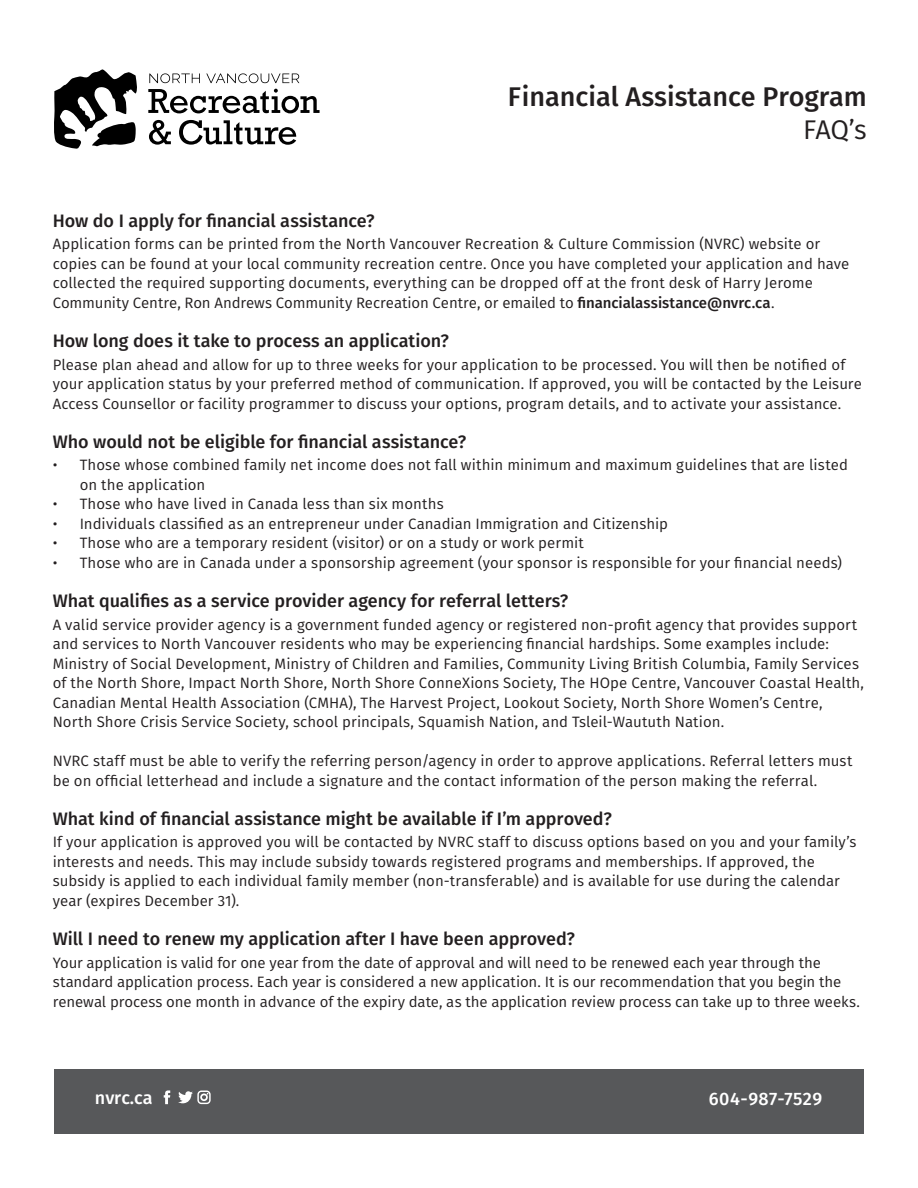
<style>
.page{position:relative;width:918px;height:1188px;background:#fff}
.page>*{position:absolute;margin:0;border:0;box-sizing:border-box;transform-origin:0 0}
.t1{font:500 27px "Fira Sans";color:#231f20}
.t2{font:27px "Fira Sans";color:#231f20}
.t3{font:500 18px "Fira Sans";letter-spacing:-.005em;color:#231f20}
.t4{font:500 18px "Fira Sans";letter-spacing:.025em;color:#fff}
.t5{font:15px/19.5px "Fira Sans";color:#231f20}
.s1{font-weight:500}
</style>
<div class="page">
<svg style="left:149px;top:73px;width:51px;height:10px"></svg>
<svg style="left:206px;top:73px;width:93px;height:10px"></svg>
<svg style="left:148px;top:89px;width:172px;height:24px"></svg>
<svg style="left:149px;top:120px;width:22px;height:25px"></svg>
<svg style="left:179px;top:120px;width:117px;height:25px"></svg>
<svg style="left:54px;top:69px;width:83px;height:80px"></svg>
<div style="left:54px;top:1069px;width:810px;height:65px;background:#57585a"></div>
<svg style="left:164px;top:1090px;width:6px;height:14px"></svg>
<svg style="left:178px;top:1091px;width:33px;height:13px"></svg>
<h1 class="t1" style="left:508px;top:75px;width:360px">Financial Assistance Program</h1>
<h1 class="t2" style="left:803px;top:109px;width:65px">FAQ’s</h1>
<p class="t3" style="left:53px;top:206px;width:323px">How do I apply for financial assistance?</p>
<p class="t5" style="left:53px;top:234px;width:798px">Application forms can be printed from the North Vancouver Recreation &amp; Culture Commission (NVRC) website or copies can be found at your local community recreation centre. Once you have completed your application and have collected the required supporting documents, everything can be dropped off at the front desk of Harry Jerome Community Centre, Ron Andrews Community Recreation Centre, or emailed to <span class="s1">financialassistance@nvrc.ca</span>.</p>
<p class="t3" style="left:53px;top:326px;width:398px">How long does it take to process an application?</p>
<p class="t5" style="left:53px;top:354px;width:811px">Please plan ahead and allow for up to three weeks for your application to be processed. You will then be notified of your application status by your preferred method of communication. If approved, you will be contacted by the Leisure<br>Access Counsellor or facility programmer to discuss your options, program details, and to activate your assistance.</p>
<p class="t3" style="left:53px;top:427px;width:415px">Who would not be eligible for financial assistance?</p>
<p class="t5" style="left:80px;top:455px;width:770px;text-indent:-27px">• Those whose combined family net income does not fall within minimum and maximum guidelines that are listed on the application</p>
<p class="t5" style="left:53px;top:494px;width:392px">• Those who have lived in Canada less than six months</p>
<p class="t5" style="left:53px;top:513px;width:617px">• Individuals classified as an entrepreneur under Canadian Immigration and Citizenship</p>
<p class="t5" style="left:53px;top:533px;width:533px">• Those who are a temporary resident (visitor) or on a study or work permit</p>
<p class="t5" style="left:53px;top:552px;width:791px">• Those who are in Canada under a sponsorship agreement (your sponsor is responsible for your financial needs)</p>
<p class="t3" style="left:53px;top:586px;width:517px">What qualifies as a service provider agency for referral letters?</p>
<p class="t5" style="left:53px;top:614px;width:813px">A valid service provider agency is a government funded agency or registered non-profit agency that provides support and services to North Vancouver residents who may be experiencing financial hardships. Some examples include:<br>Ministry of Social Development, Ministry of Children and Families, Community Living British Columbia, Family Services of the North Shore, Impact North Shore, North Shore ConneXions Society, The HOpe Centre, Vancouver Coastal Health, Canadian Mental Health Association (CMHA), The Harvest Project, Lookout Society, North Shore Women’s Centre, North Shore Crisis Service Society, school principals, Squamish Nation, and Tsleil-Waututh Nation.</p>
<p class="t5" style="left:53px;top:751px;width:801px">NVRC staff must be able to verify the referring person/agency in order to approve applications. Referral letters must be on official letterhead and include a signature and the contact information of the person making the referral.</p>
<p class="t3" style="left:53px;top:804px;width:561px">What kind of financial assistance might be available if I’m approved?</p>
<p class="t5" style="left:53px;top:832px;width:805px">If your application is approved you will be contacted by NVRC staff to discuss options based on you and your family’s interests and needs. This may include subsidy towards registered programs and memberships. If approved, the subsidy is applied to each individual family member (non-transferable) and is available for use during the calendar year (expires December 31).</p>
<p class="t3" style="left:53px;top:924px;width:524px">Will I need to renew my application after I have been approved?</p>
<p class="t5" style="left:53px;top:952px;width:809px">Your application is valid for one year from the date of approval and will need to be renewed each year through the standard application process. Each year is considered a new application. It is our recommendation that you begin the renewal process one month in advance of the expiry date, as the application review process can take up to three weeks.</p>
<p class="t4" style="left:95px;top:1084px;width:59px">nvrc.ca</p>
<p class="t4" style="left:709px;top:1084px;width:115px">604-987-7529</p>
</div>
